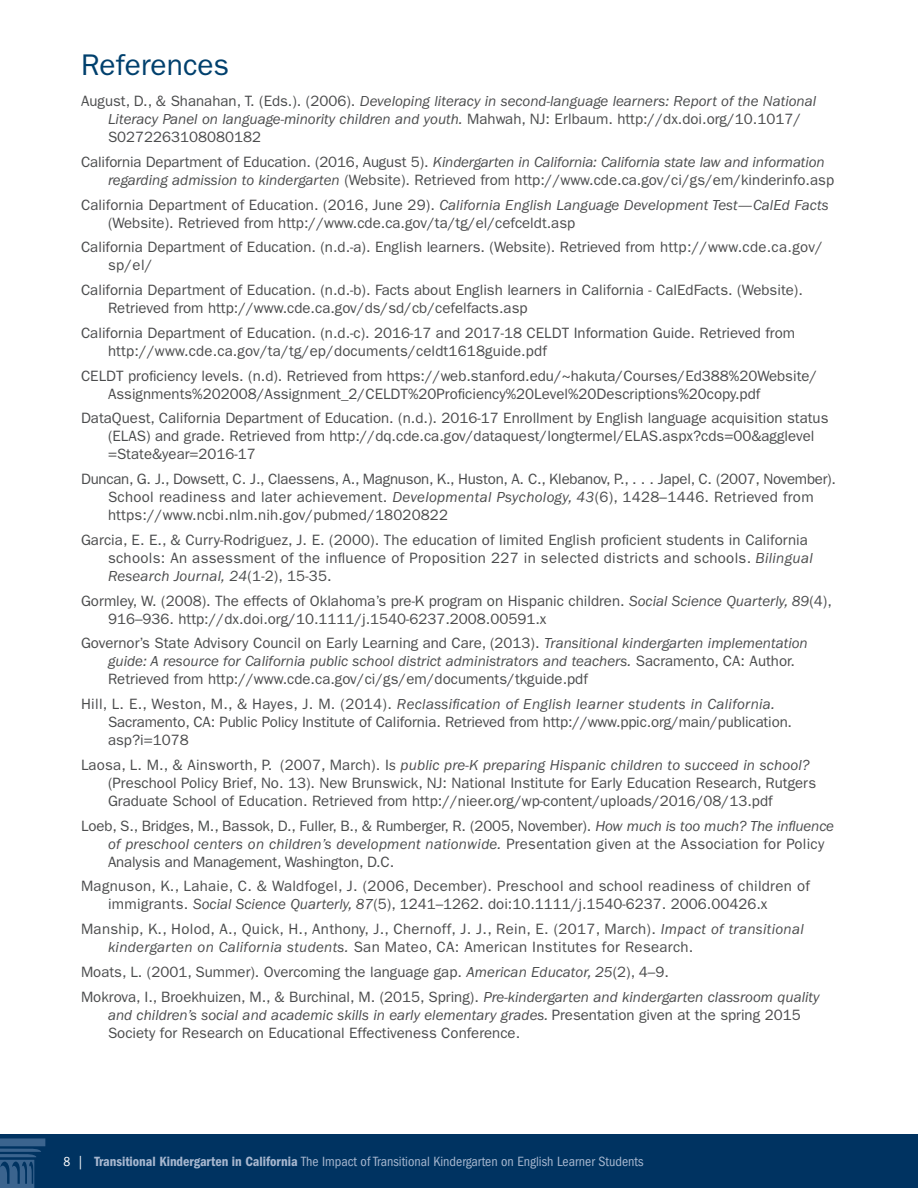
<style>
.page{position:relative;width:918px;height:1188px;background:#fff}
.page>*{position:absolute;margin:0;border:0;box-sizing:border-box;transform-origin:0 0}
.Header_1{font:30px "ITC Franklin Gothic Std";color:#00406d}
.References{font:15px/18px "ITC Franklin Gothic Std";color:#4b4c4d}
.References-2{font:15px/18px "ITC Franklin Gothic Std";letter-spacing:.02em;color:#4b4c4d}
.References-3{font:italic 15px/18px "ITC Franklin Gothic Std";color:#4b4c4d}
.t1{font:condensed 13.8px "ITC Franklin Gothic Std";color:#a7b7cf}
.s1{font-style:normal}
.s2{font-style:italic}
.s3{font-size:13.5px;color:#fff}
.s4{font-family:"ITC Franklin Gothic Std Dm Cd";font-stretch:normal}
</style>
<div class="page">
<div style="left:0;top:1134px;width:918px;height:54px;background:#003361"></div>
<svg style="left:0;top:1138px;width:45px;height:50px"></svg>
<p class="Header_1" style="left:81px;top:47px;width:150px">References</p>
<p class="References-3" style="left:108px;top:92px;width:710px;text-indent:-27px"><span class="s1">August, D., &amp; Shanahan, T. (Eds.). (2006).</span> Developing literacy in second-language learners: Report of the National<br>Literacy Panel on language-minority children and youth. <span class="s1">Mahwah, NJ: Erlbaum. http://dx.doi.org/10.1017/<br>S0272263108080182</span></p>
<p class="References" style="left:108px;top:153px;width:728px;text-indent:-27px">California Department of Education. (2016, August 5). <span class="s2">Kindergarten in California: California state law and information regarding admission to kindergarten</span> (Website). Retrieved from http://www.cde.ca.gov/ci/gs/em/kinderinfo.asp</p>
<p class="References" style="left:108px;top:196px;width:722px;text-indent:-27px">California Department of Education. (2016, June 29). <span class="s2">California English Language Development Test—CalEd Facts </span>(Website). Retrieved from http://www.cde.ca.gov/ta/tg/el/cefceldt.asp</p>
<p class="References" style="left:108px;top:238px;width:717px;text-indent:-27px">California Department of Education. (n.d.-a). English learners. (Website). Retrieved from http://www.cde.ca.gov/ sp/el/</p>
<p class="References" style="left:108px;top:281px;width:696px;text-indent:-27px">California Department of Education. (n.d.-b). Facts about English learners in California - CalEdFacts. (Website).<br>Retrieved from http://www.cde.ca.gov/ds/sd/cb/cefelfacts.asp</p>
<p class="References" style="left:108px;top:324px;width:689px;text-indent:-27px">California Department of Education. (n.d.-c). 2016-17 and 2017-18 CELDT Information Guide. Retrieved from http://www.cde.ca.gov/ta/tg/ep/documents/celdt1618guide.pdf</p>
<p class="References" style="left:108px;top:367px;width:711px;text-indent:-27px">CELDT proficiency levels. (n.d). Retrieved from https://web.stanford.edu/~hakuta/Courses/Ed388%20Website/<br>Assignments%202008/Assignment_2/CELDT%20Proficiency%20Level%20Descriptions%20copy.pdf</p>
<p class="References" style="left:108px;top:409px;width:722px;text-indent:-27px">DataQuest, California Department of Education. (n.d.). 2016-17 Enrollment by English language acquisition status (ELAS) and grade. Retrieved from http://dq.cde.ca.gov/dataquest/longtermel/ELAS.aspx?cds=00&amp;agglevel =State&amp;year=2016-17</p>
<p class="References" style="left:108px;top:470px;width:730px;text-indent:-27px">Duncan, G. J., Dowsett, C. J., Claessens, A., Magnuson, K., Huston, A. C., Klebanov, P., . . . Japel, C. (2007, November).<br>School readiness and later achievement. <span class="s2">Developmental Psychology, 43</span>(6), 1428–1446. Retrieved from https://www.ncbi.nlm.nih.gov/pubmed/18020822</p>
<p class="References-2" style="left:108px;top:531px;width:706px;text-indent:-27px">Garcia, E. E., &amp; Curry-Rodriguez, J. E. (2000). The education of limited English proficient students in California schools: An assessment of the influence of Proposition 227 in selected districts and schools. <span class="s2">Bilingual<br>Research Journal, 24</span>(1-2), 15-35.</p>
<p class="References" style="left:108px;top:592px;width:725px;text-indent:-27px">Gormley, W. (2008). The effects of Oklahoma’s pre-K program on Hispanic children. <span class="s2">Social Science Quarterly, 89</span>(4),<br>916–936. http://dx.doi.org/10.1111/j.1540-6237.2008.00591.x</p>
<p class="References" style="left:108px;top:634px;width:701px;text-indent:-27px">Governor’s State Advisory Council on Early Learning and Care, (2013). <span class="s2">Transitional kindergarten implementation guide: A resource for California public school district administrators and teachers.</span> Sacramento, CA: Author.<br>Retrieved from http://www.cde.ca.gov/ci/gs/em/documents/tkguide.pdf</p>
<p class="References" style="left:108px;top:695px;width:686px;text-indent:-27px">Hill, L. E., Weston, M., &amp; Hayes, J. M. (2014). <span class="s2">Reclassification of English learner students in California.<br></span>Sacramento, CA: Public Policy Institute of California. Retrieved from http://www.ppic.org/main/publication. asp?i=1078</p>
<p class="References" style="left:108px;top:756px;width:710px;text-indent:-27px">Laosa, L. M., &amp; Ainsworth, P. (2007, March). I<span class="s2">s public pre-K preparing Hispanic children to succeed in school? </span>(Preschool Policy Brief, No. 13). New Brunswick, NJ: National Institute for Early Education Research, Rutgers<br>Graduate School of Education. Retrieved from http://nieer.org/wp-content/uploads/2016/08/13.pdf</p>
<p class="References" style="left:108px;top:817px;width:728px;text-indent:-27px">Loeb, S., Bridges, M., Bassok, D., Fuller, B., &amp; Rumberger, R. (2005, November). <span class="s2">How much is too much? The influence of preschool centers on children’s development nationwide.</span> Presentation given at the Association for Policy<br>Analysis and Management, Washington, D.C.</p>
<p class="References-2" style="left:108px;top:877px;width:703px;text-indent:-27px">Magnuson, K., Lahaie, C. &amp; Waldfogel, J. (2006, December). Preschool and school readiness of children of immigrants. <span class="s2">Social Science Quarterly, 87</span>(5), 1241–1262. doi:10.1111/j.1540-6237. 2006.00426.x</p>
<p class="References-2" style="left:108px;top:920px;width:697px;text-indent:-27px">Manship, K., Holod, A., Quick, H., Anthony, J., Chernoff, J. J., Rein, E. (2017, March). <span class="s2">Impact of transitional kindergarten on California students.</span> San Mateo, CA: American Institutes for Research.</p>
<p class="References" style="left:81px;top:963px;width:589px">Moats, L. (2001, Summer). Overcoming the language gap. <span class="s2">American Educator, 25</span>(2), 4–9.</p>
<p class="References" style="left:108px;top:988px;width:713px;text-indent:-27px">Mokrova, I., Broekhuizen, M., &amp; Burchinal, M. (2015, Spring). <span class="s2">Pre-kindergarten and kindergarten classroom quality and children’s social and academic skills in early elementary grades.</span> Presentation given at the spring 2015<br>Society for Research on Educational Effectiveness Conference.</p>
<p class="t1" style="left:64px;top:1153px;width:581px"><span class="s3">8 |</span> <span class="s4">Transitional Kindergarten in California</span> The Impact of Transitional Kindergarten on English Learner Students</p>
</div>
